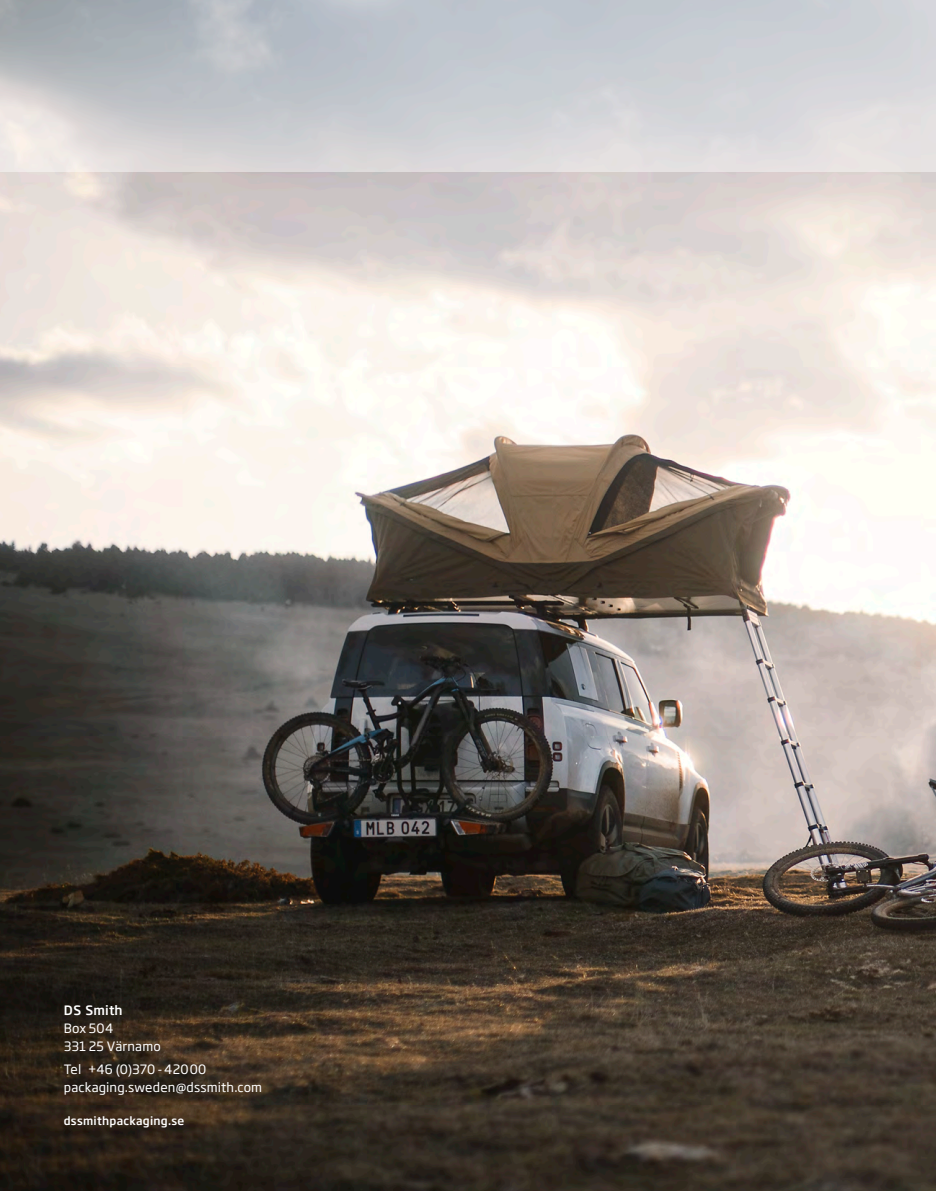
<style>
.page{position:relative;width:936px;height:1191px;background:#fff}
.page>*{position:absolute;margin:0;border:0;box-sizing:border-box;transform-origin:0 0}
.t1{font:12.75px/18px "Soho Gothic Pro";letter-spacing:.015em;color:#fff}
.t2{font:500 12.75px "Soho Gothic Pro";letter-spacing:.015em;color:#fff}
.t3{font:500 11.25px "Soho Gothic Pro";letter-spacing:.025em;color:#fff}
</style>
<div class="page">
<img style="left:0;top:172px;width:935px;height:1019px">
<svg style="left:0;top:0;width:935px;height:172px;background:#caccd1"></svg>
<p class="t2" style="left:64px;top:1000px;width:60px">DS Smith</p>
<p class="t1" style="left:64px;top:1018px;width:99px">Box 504<br>331 25 Värnamo</p>
<p class="t1" style="left:64px;top:1059px;width:200px">Tel +46 (0)370 -420 00 packaging.sweden@dssmith.com</p>
<p class="t3" style="left:64px;top:1111px;width:122px">dssmithpackaging.se</p>
</div>
